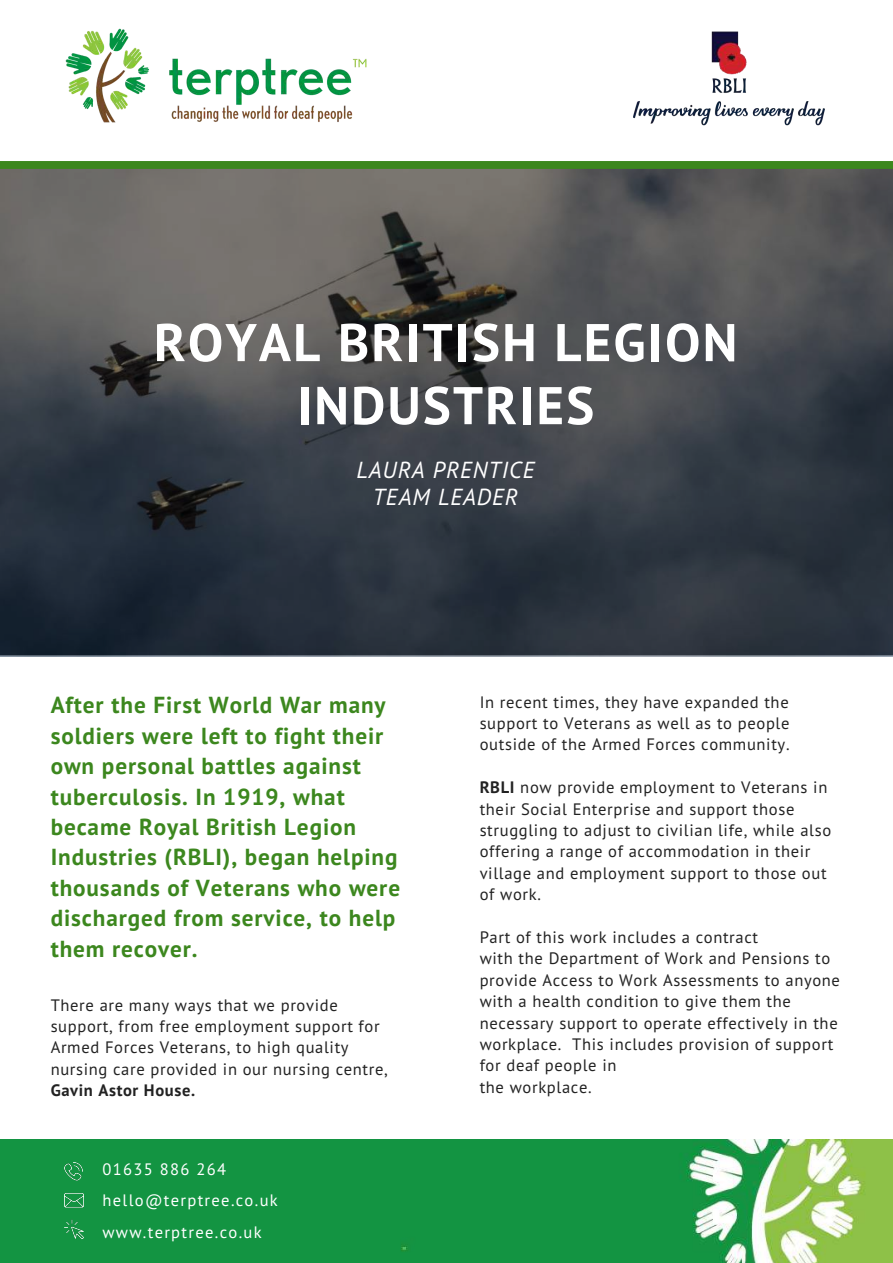
<style>
.page{position:relative;width:893px;height:1263px;background:#fff}
.page>*{position:absolute;margin:0;border:0;box-sizing:border-box;transform-origin:0 0}
.t1{font:700 52.95px/63px "PT Sans";letter-spacing:.04em;color:#fff;text-align:center}
.t2{font:700 23.25px/30.5px "PT Sans";letter-spacing:.04em;color:#3c871e}
.t3{font:italic 23.25px/27px "PT Sans";letter-spacing:.04em;color:#fff;text-align:center}
.t4{font:16.5px/21.5px "PT Sans";letter-spacing:.04em;color:#222}
.t5{font:16.5px/31.5px "PT Sans";letter-spacing:.08em;color:#fff}
.t6{font:700 16.5px "PT Sans";letter-spacing:.04em;color:#222}
.s1{font-weight:700}
</style>
<div class="page">
<img style="left:65px;top:28px;width:302px;height:95px">
<img style="left:0;top:1139px;width:893px;height:124px">
<img style="left:64px;top:1162px;width:19px;height:77px">
<img style="left:634px;top:31px;width:190px;height:95px">
<img style="left:0;top:169px;width:893px;height:487px">
<div style="left:0;top:161px;width:893px;height:8px;background:#3c871e"></div>
<h1 class="t1" style="left:154px;top:310px;width:585px">ROYAL BRITISH LEGION<br>INDUSTRIES</h1>
<h2 class="t3" style="left:356px;top:455px;width:180px">LAURA PRENTICE<br>TEAM LEADER</h2>
<p class="t2" style="left:51px;top:689px;width:351px">After the First World War many soldiers were left to fight their own personal battles against tuberculosis. In 1919, what became Royal British Legion<br>Industries (RBLI), began helping thousands of Veterans who were discharged from service, to help them recover.</p>
<p class="t4" style="left:51px;top:994px;width:339px">There are many ways that we provide support, from free employment support for Armed Forces Veterans, to high quality nursing care provided in our nursing centre,</p>
<p class="t6" style="left:51px;top:1079px;width:146px">Gavin Astor House.</p>
<p class="t5" style="left:102px;top:1153px;width:177px">01635 886 264 hello@terptree.co.uk www.terptree.co.uk</p>
<p class="t4" style="left:480px;top:691px;width:311px;text-align:justify">In recent times, they have expanded the support to Veterans as well as to people outside of the Armed Forces community.</p>
<p class="t4" style="left:480px;top:776px;width:353px"><span class="s1">RBLI</span> now provide employment to Veterans in their Social Enterprise and support those struggling to adjust to civilian life, while also offering a range of accommodation in their village and employment support to those out of work.</p>
<p class="t4" style="left:480px;top:926px;width:362px">Part of this work includes a contract<br>with the Department of Work and Pensions to provide Access to Work Assessments to anyone with a health condition to give them the necessary support to operate effectively in the workplace. This includes provision of support for deaf people in<br>the workplace.</p>
</div>
